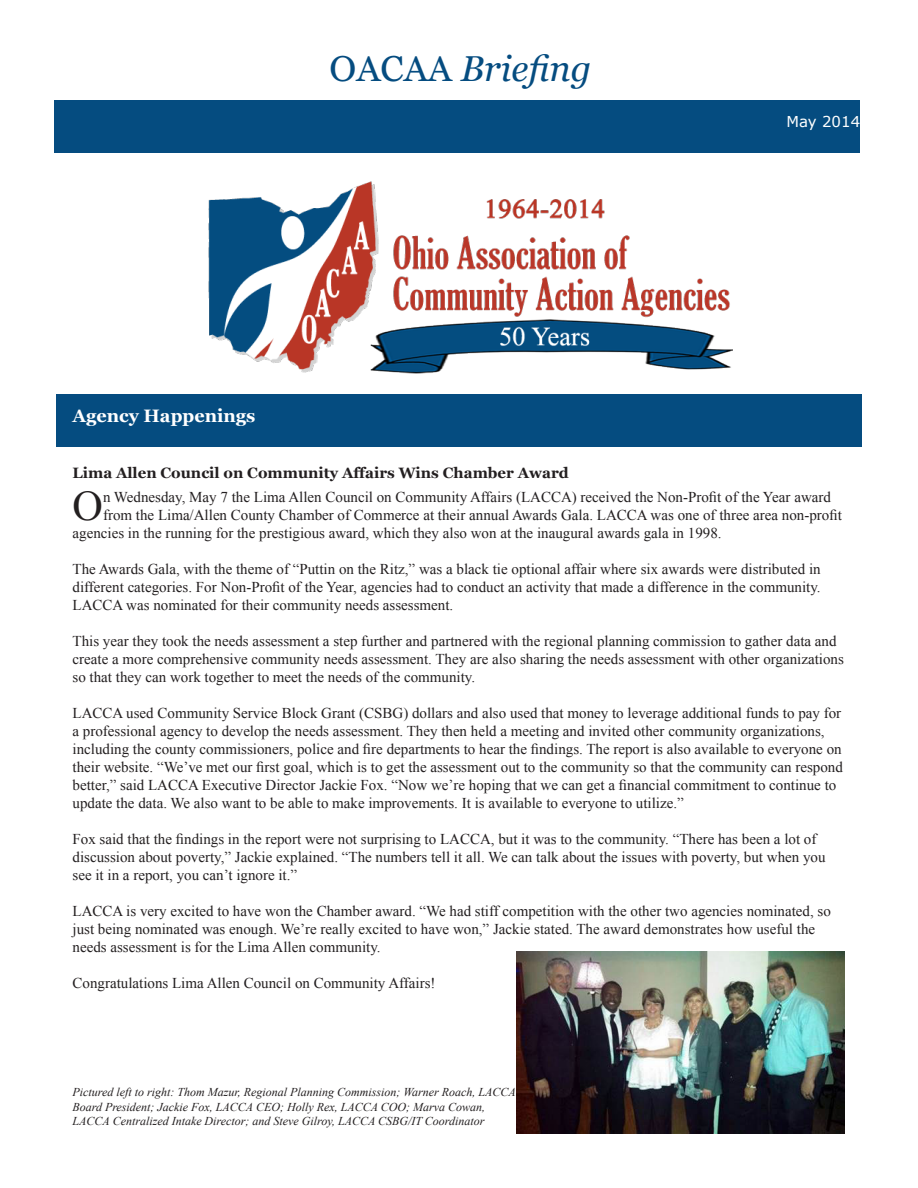
<style>
.page{position:relative;width:918px;height:1188px;background:#fff}
.page>*{position:absolute;margin:0;border:0;box-sizing:border-box;transform-origin:0 0}
.t1{font:42.15px "Times New Roman";color:#231f20}
.t2{font:italic 36px "Georgia";color:#054c80}
.t3{font:700 18px "Georgia";color:#fff}
.t4{font:15px/18px "Times New Roman";color:#231f20}
.t5{font:700 15px "Georgia";color:#231f20}
.t6{font:15px "Verdana";color:#fff}
.t7{font:italic 12px/14.4px "Times New Roman";color:#231f20}
.s1{font-style:normal}
</style>
<div class="page">
<div style="left:55px;top:101px;width:805px;height:52px;background:#054c80"></div>
<div style="left:57px;top:395px;width:805px;height:52px;background:#054c80"></div>
<img style="left:208px;top:181px;width:524px;height:193px">
<img style="left:516px;top:952px;width:328px;height:182px">
<p class="t2" style="left:330px;top:46px;width:263px"><span class="s1">OACAA</span> Briefing</p>
<p class="t3" style="left:73px;top:404px;width:184px">Agency Happenings</p>
<p class="t6" style="left:786px;top:111px;width:75px">May 2014</p>
<p class="t5" style="left:73px;top:463px;width:498px">Lima Allen Council on Community Affairs Wins Chamber Award</p>
<p class="t1" style="left:73px;top:477px;width:32px">O</p>
<p class="t4" style="left:103px;top:488px;width:729px">n Wednesday, May 7 the Lima Allen Council on Community Affairs (LACCA) received the Non-Profit of the Year award</p>
<p class="t4" style="left:103px;top:506px;width:740px">from the Lima/Allen County Chamber of Commerce at their annual Awards Gala. LACCA was one of three area non-profit</p>
<p class="t4" style="left:73px;top:524px;width:651px">agencies in the running for the prestigious award, which they also won at the inaugural awards gala in 1998.</p>
<p class="t4" style="left:73px;top:560px;width:750px;text-align:justify">The Awards Gala, with the theme of “Puttin on the Ritz,” was a black tie optional affair where six awards were distributed in different categories. For Non-Profit of the Year, agencies had to conduct an activity that made a difference in the community.<br>LACCA was nominated for their community needs assessment.</p>
<p class="t4" style="left:73px;top:632px;width:773px">This year they took the needs assessment a step further and partnered with the regional planning commission to gather data and create a more comprehensive community needs assessment. They are also sharing the needs assessment with other organizations so that they can work together to meet the needs of the community.</p>
<p class="t4" style="left:73px;top:704px;width:772px">LACCA used Community Service Block Grant (CSBG) dollars and also used that money to leverage additional funds to pay for a professional agency to develop the needs assessment. They then held a meeting and invited other community organizations, including the county commissioners, police and fire departments to hear the findings. The report is also available to everyone on their website. “We’ve met our first goal, which is to get the assessment out to the community so that the community can respond better,” said LACCA Executive Director Jackie Fox. “Now we’re hoping that we can get a financial commitment to continue to update the data. We also want to be able to make improvements. It is available to everyone to utilize.”</p>
<p class="t4" style="left:73px;top:830px;width:755px">Fox said that the findings in the report were not surprising to LACCA, but it was to the community. “There has been a lot of discussion about poverty,” Jackie explained. “The numbers tell it all. We can talk about the issues with poverty, but when you see it in a report, you can’t ignore it.”</p>
<p class="t4" style="left:73px;top:902px;width:760px">LACCA is very excited to have won the Chamber award. “We had stiff competition with the other two agencies nominated, so just being nominated was enough. We’re really excited to have won,” Jackie stated. The award demonstrates how useful the needs assessment is for the Lima Allen community.</p>
<p class="t4" style="left:73px;top:974px;width:365px">Congratulations Lima Allen Council on Community Affairs!</p>
<p class="t7" style="left:73px;top:1085px;width:445px">Pictured left to right: Thom Mazur, Regional Planning Commission; Warner Roach, LACCA<br>Board President; Jackie Fox, LACCA CEO; Holly Rex, LACCA COO; Marva Cowan,<br>LACCA Centralized Intake Director; and Steve Gilroy, LACCA CSBG/IT Coordinator</p>
</div>
